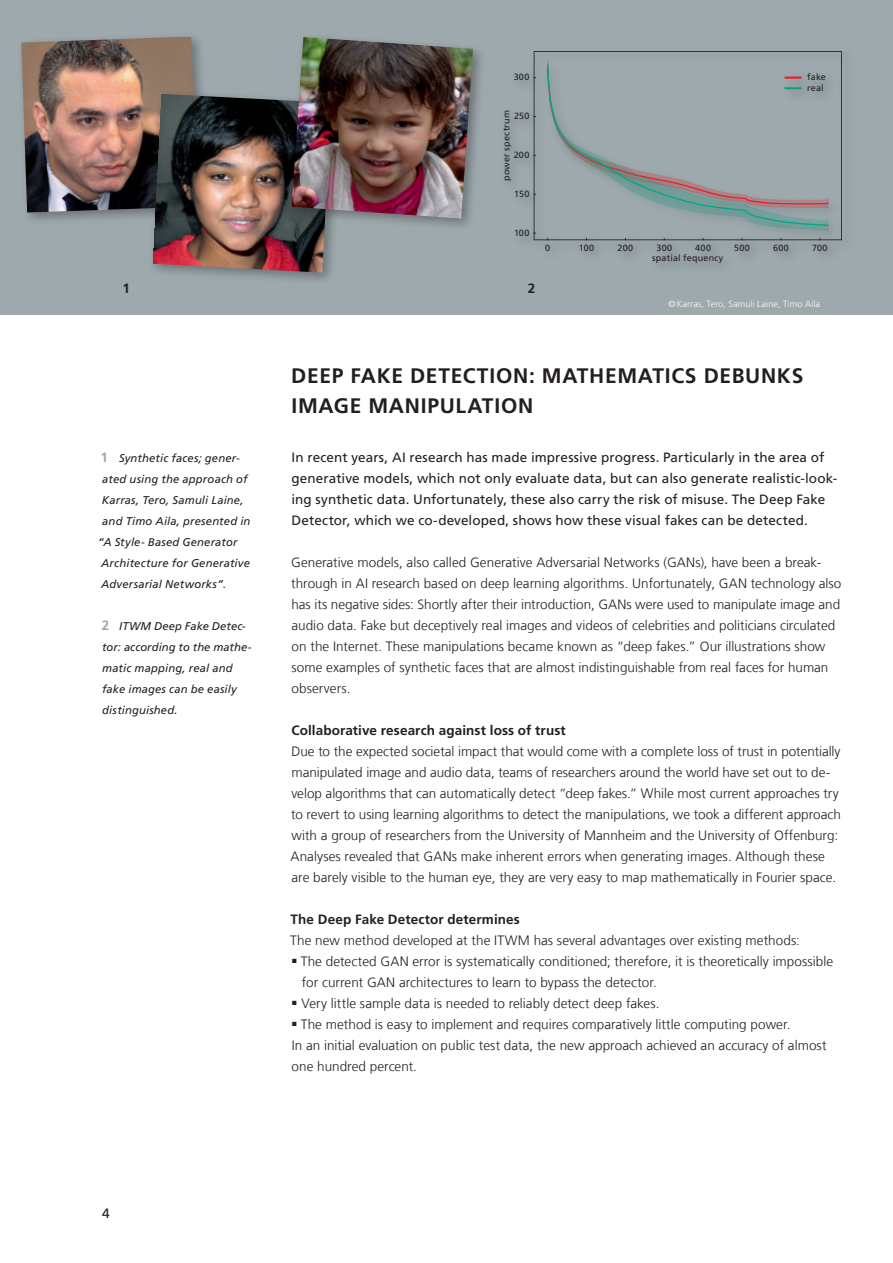
<style>
.page{position:relative;width:893px;height:1263px;background:#fff}
.page>*{position:absolute;margin:0;border:0;box-sizing:border-box;transform-origin:0 0}
._03a_Ü_14pt{font:700 21px/30px "Frutiger LT Com";letter-spacing:.03em;color:#231f20}
._06_Fließtext{font:300 13.5px/21px "Frutiger LT Com";color:#231f20}
._04_Einleitungstext{font:13.5px/21px "Frutiger LT Com";letter-spacing:.005em;color:#231f20}
._07b_Zwischen-Ü_ohne{font:700 13.5px "Frutiger LT Com";letter-spacing:.01em;color:#231f20}
._05_Marginalie_Bildu{font:italic 11.25px/21px "Frutiger LT Com";letter-spacing:.015em;color:#231f20}
.t1{font:9px/10.6px "Frutiger LT Com";letter-spacing:.025em;color:#231f20}
.t2{font:300 9px "Frutiger LT Com";letter-spacing:.015em;color:#fff}
.s1{font-weight:700;font-style:normal;font-size:13.5px;color:#9da9ad}
</style>
<div class="page">
<div style="left:0;top:0;width:893px;height:315px;background:#9da9ad"></div>
<svg style="left:534px;top:51px;width:308px;height:189px"></svg>
<svg style="left:546px;top:208px;width:284px;height:19px"></svg>
<svg style="left:546px;top:62px;width:284px;height:146px"></svg>
<div style="left:16px;top:32px;width:195px;height:194px;background:#231f20;opacity:.4"></div>
<img style="left:21px;top:37px;width:176px;height:175px">
<div style="left:148px;top:89px;width:197px;height:197px;background:#231f20;opacity:.4"></div>
<img style="left:152px;top:94px;width:179px;height:179px">
<div style="left:287px;top:32px;width:199px;height:200px;background:#231f20;opacity:.4"></div>
<img style="left:291px;top:37px;width:182px;height:182px">
<p class="t1" style="left:514px;top:72px;width:17px">300</p>
<p class="t1" style="left:501px;top:181px;width:72px;rotate:-90deg">power spectrum</p>
<p class="t1" style="left:514px;top:111px;width:17px">250</p>
<p class="t1" style="left:514px;top:150px;width:17px">200</p>
<p class="t1" style="left:514px;top:189px;width:17px">150</p>
<p class="t1" style="left:807px;top:72px;width:20px">fake real</p>
<p class="t1" style="left:514px;top:227px;width:17px">100</p>
<p class="_07b_Zwischen-Ü_ohne" style="left:122px;top:281px;width:9px">1</p>
<p class="_07b_Zwischen-Ü_ohne" style="left:528px;top:281px;width:9px">2</p>
<p class="t1" style="left:545px;top:242px;width:7px">0</p>
<p class="t1" style="left:579px;top:242px;width:17px">100</p>
<p class="t1" style="left:618px;top:242px;width:17px">200</p>
<p class="t1" style="left:656px;top:242px;width:17px">300</p>
<p class="t1" style="left:695px;top:242px;width:17px">400</p>
<p class="t1" style="left:734px;top:242px;width:17px">500</p>
<p class="t1" style="left:773px;top:242px;width:17px">600</p>
<p class="t1" style="left:812px;top:242px;width:17px">700</p>
<p class="t1" style="left:652px;top:253px;width:73px">spatial fequency</p>
<p class="t2" style="left:668px;top:298px;width:153px">©Karras, Tero, Samuli Laine, Timo Aila</p>
<p class="_05_Marginalie_Bildu" style="left:100px;top:447px;width:141px"><span class="s1">1</span> Synthetic faces; gener-</p>
<p class="_05_Marginalie_Bildu" style="left:102px;top:468px;width:147px">ated using the approach of</p>
<p class="_05_Marginalie_Bildu" style="left:102px;top:489px;width:143px">Karras, Tero, Samuli Laine,</p>
<p class="_05_Marginalie_Bildu" style="left:102px;top:510px;width:150px">and Timo Aila, presented in</p>
<p class="_05_Marginalie_Bildu" style="left:98px;top:531px;width:141px">“A Style- Based Generator</p>
<p class="_05_Marginalie_Bildu" style="left:101px;top:552px;width:150px">Architecture for Generative</p>
<p class="_05_Marginalie_Bildu" style="left:101px;top:573px;width:126px">Adversarial Networks”.</p>
<p class="_05_Marginalie_Bildu" style="left:102px;top:615px;width:151px"><span class="s1">2</span> ITWM Deep Fake Detec&shy;tor: according to the mathe&shy;matic mapping, real and fake images can be easily distinguished.</p>
<p class="_03a_Ü_14pt" style="left:291px;top:361px;width:514px">DEEP FAKE DETECTION: MATHEMATICS DEBUNKS<br>IMAGE MANIPULATION</p>
<p class="_04_Einleitungstext" style="left:291px;top:446px;width:547px">In recent years, AI research has made impressive progress. Particularly in the area of generative models, which not only evaluate data, but can also generate realistic-look&shy;ing synthetic data. Unfortunately, these also carry the risk of misuse. The Deep Fake Detector, which we co-developed, shows how these visual fakes can be detected.</p>
<p class="_06_Fließtext" style="left:291px;top:552px;width:552px">Generative models, also called Generative Adversarial Networks (GANs), have been a break&shy;through in AI research based on deep learning algorithms. Unfortunately, GAN technology also has its negative sides: Shortly after their introduction, GANs were used to manipulate image and audio data. Fake but deceptively real images and videos of celebrities and politicians circulated on the Internet. These manipulations became known as “deep fakes.” Our illustrations show some examples of synthetic faces that are almost indistinguishable from real faces for human observers.</p>
<p class="_07b_Zwischen-Ü_ohne" style="left:291px;top:722px;width:276px">Collaborative research against loss of trust</p>
<p class="_06_Fließtext" style="left:291px;top:741px;width:552px">Due to the expected societal impact that would come with a complete loss of trust in potentially manipulated image and audio data, teams of researchers around the world have set out to de&shy;velop algorithms that can automatically detect “deep fakes.” While most current approaches try to revert to using learning algorithms to detect the manipulations, we took a different approach with a group of researchers from the University of Mannheim and the University of Offenburg:<br>Analyses revealed that GANs make inherent errors when generating images. Although these are barely visible to the human eye, they are very easy to map mathematically in Fourier space.</p>
<p class="_07b_Zwischen-Ü_ohne" style="left:291px;top:911px;width:231px">The Deep Fake Detector determines</p>
<p class="_06_Fließtext" style="left:290px;top:930px;width:511px">The new method developed at the ITWM has several advantages over existing methods:</p>
<p class="_06_Fließtext" style="left:302px;top:951px;width:533px;text-indent:-10px">■ The detected GAN error is systematically conditioned; therefore, it is theoretically impossible for current GAN architectures to learn to bypass the detector.</p>
<p class="_06_Fließtext" style="left:292px;top:993px;width:369px">■ Very little sample data is needed to reliably detect deep fakes.</p>
<p class="_06_Fließtext" style="left:292px;top:1014px;width:500px">■ The method is easy to implement and requires comparatively little computing power.</p>
<p class="_06_Fließtext" style="left:292px;top:1035px;width:536px">In an initial evaluation on public test data, the new approach achieved an accuracy of almost one hundred percent.</p>
<p class="_04_Einleitungstext" style="left:102px;top:1202px;width:9px">4</p>
</div>
